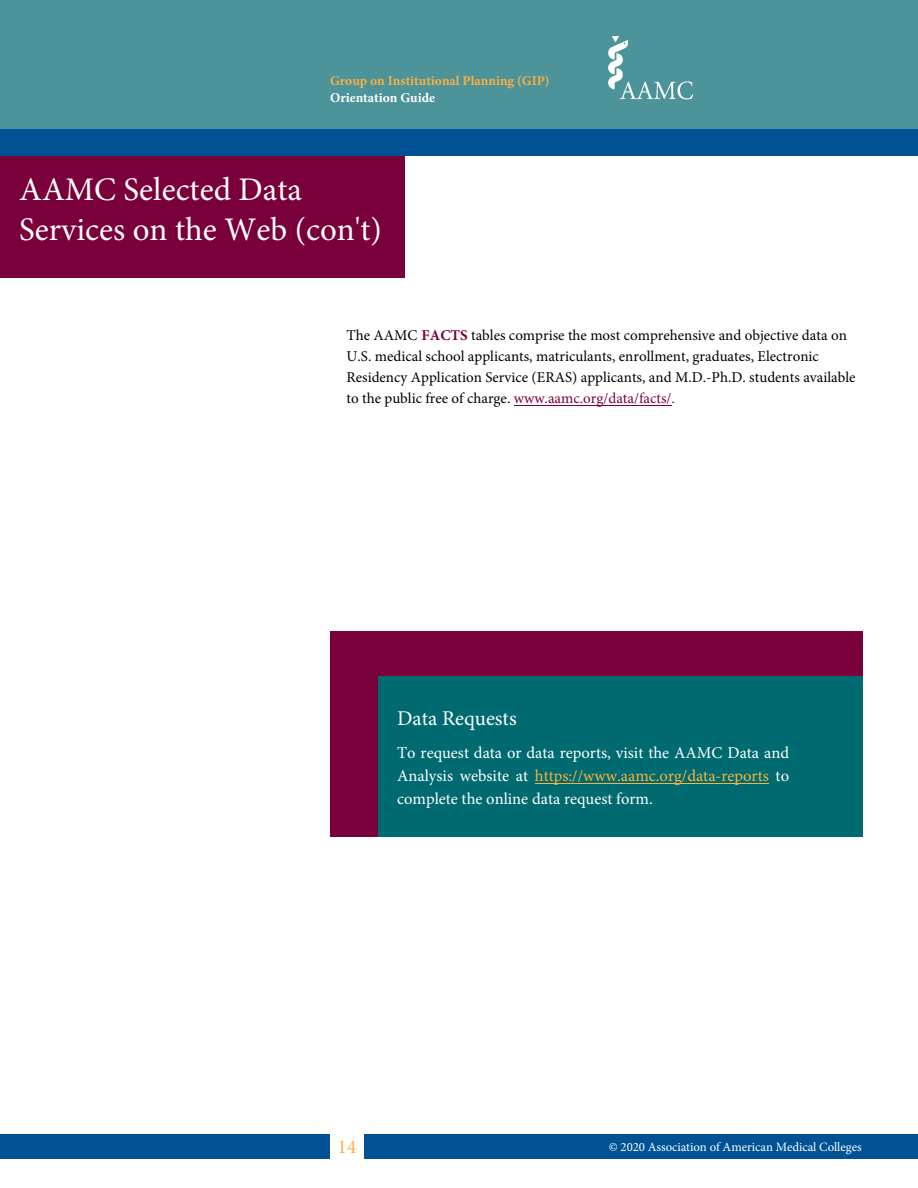
<style>
.page{position:relative;width:918px;height:1188px;background:#fff}
.page>*{position:absolute;margin:0;border:0;box-sizing:border-box;transform-origin:0 0}
.t1{font:33px/39.6px "Minion Pro";color:#fff}
.t2{font:21px "Minion Pro";color:#fff}
.t3{font:19.5px "Minion Pro";color:#fbb040}
.t4{font:16.5px/23.1px "Minion Pro";color:#fff;text-align:justify}
.t5{font:15px/21px "Minion Pro";color:#000}
.t6{font:700 13.5px "Minion Pro";color:#fbb040}
.t7{font:700 13.5px "Minion Pro";color:#fff}
.t8{font:12.75px "Minion Pro";letter-spacing:-.005em;color:#fff}
.s1{font-weight:700;color:#7a003c}
.s2{color:#7a003c}
.s3{color:#fbb040}
</style>
<div class="page">
<div style="left:0;top:0;width:918px;height:156px;background:#4d939a"></div>
<img style="left:608px;top:37px;width:85px;height:63px">
<div style="left:0;top:129px;width:918px;height:27px;background:#005295"></div>
<div style="left:364px;top:1134px;width:554px;height:25px;background:#005295"></div>
<div style="left:0;top:1134px;width:330px;height:25px;background:#005295"></div>
<div style="left:330px;top:632px;width:533px;height:205px;background:#7a003c"></div>
<div style="left:378px;top:676px;width:485px;height:161px;background:#006a71"></div>
<hr style="left:514px;top:405px;width:158px;height:1px;background:#7a003c">
<hr style="left:535px;top:783px;width:233px;height:1px;background:#fbb040">
<div style="left:0;top:156px;width:404px;height:122px;background:#7a003c"></div>
<p class="t6" style="left:330px;top:72px;width:221px">Group on Institutional Planning (GIP)</p>
<p class="t7" style="left:330px;top:88px;width:106px">Orientation Guide</p>
<h1 class="t1" style="left:19px;top:170px;width:364px">AAMC Selected Data<br>Services on the Web (con't)</h1>
<p class="t5" style="left:346px;top:325px;width:511px">The AAMC <span class="s1">FACTS</span> tables comprise the most comprehensive and objective data on U.S. medical school applicants, matriculants, enrollment, graduates, Electronic Residency Application Service (ERAS) applicants, and M.D.-Ph.D. students available to the public free of charge. <span class="s2">www.aamc.org/data/facts/.</span></p>
<h2 class="t2" style="left:397px;top:704px;width:121px">Data Requests</h2>
<p class="t4" style="left:397px;top:741px;width:393px">To request data or data reports, visit the AAMC Data and Analysis website at <span class="s3">https://www.aamc.org/data-reports</span> to complete the online data request form.</p>
<h3 class="t3" style="left:337px;top:1134px;width:20px">14</h3>
<p class="t8" style="left:609px;top:1138px;width:254px">© 2020 Association of American Medical Colleges</p>
</div>
